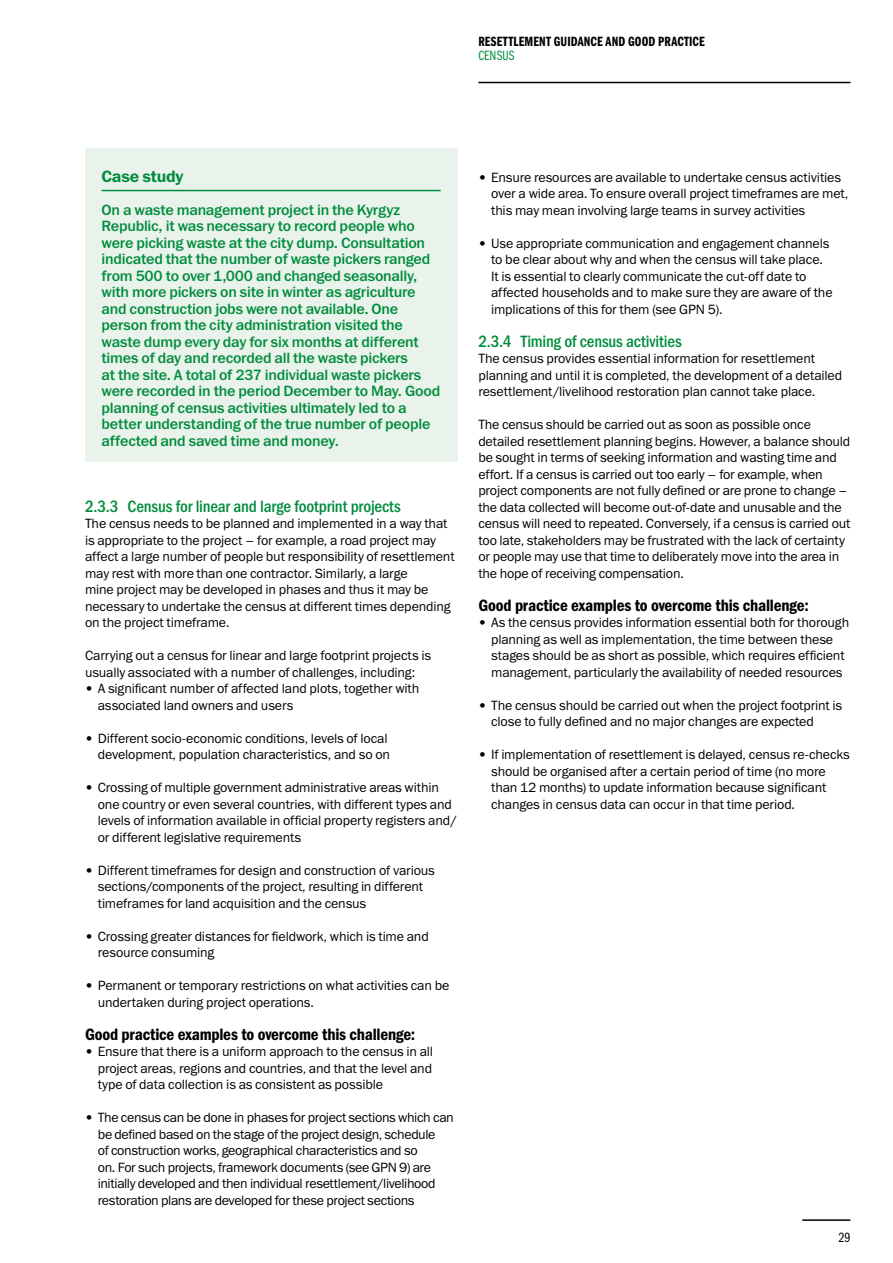
<style>
.page{position:relative;width:893px;height:1263px;background:#fff}
.page>*{position:absolute;margin:0;border:0;box-sizing:border-box;transform-origin:0 0}
.t1{font:16.5px "Franklin Gothic Demi Cond ITC";letter-spacing:-.01em;color:#000}
.t2{font:16.5px "Franklin Gothic Medi Cond ITC";letter-spacing:-.01em;color:#008c3c}
.t3{font:16.5px "Franklin Gothic Demi ITC";letter-spacing:-.015em;color:#008c3c}
.t4{font:15px/16.5px "Franklin Gothic Medium ITC";letter-spacing:-.015em;color:#008c3c}
.t5{font:13.5px/16.5px "Franklin Gothic Book ITC";letter-spacing:-.01em;color:#000}
.t6{font:13.5px "Franklin Gothic Demi Cmp ITC";letter-spacing:.01em;color:#000}
.t7{font:13.5px "Franklin Gothic Book Cmp ITC";letter-spacing:.01em;color:#008c3c}
.t8{font:13.5px "Franklin Gothic Book Cmp ITC";color:#000}
</style>
<div class="page">
<hr style="left:802px;top:1219px;width:48px;height:2px;background:#000">
<hr style="left:478px;top:82px;width:372px;height:1px;background:#000">
<div style="left:85px;top:148px;width:372px;height:314px;background:#eaf3eb"></div>
<hr style="left:102px;top:190px;width:339px;height:1px;background:#008c3c">
<p class="t6" style="left:478px;top:34px;width:228px">RESETTLEMENT GUIDANCE AND GOOD PRACTICE</p>
<p class="t7" style="left:478px;top:48px;width:38px">CENSUS</p>
<p class="t3" style="left:102px;top:166px;width:84px">Case study</p>
<p class="t4" style="left:102px;top:201px;width:340px">On a waste management project in the Kyrgyz Republic, it was necessary to record people who were picking waste at the city dump. Consultation indicated that the number of waste pickers ranged from 500 to over 1,000 and changed seasonally, with more pickers on site in winter as agriculture and construction jobs were not available. One person from the city administration visited the waste dump every day for six months at different times of day and recorded all the waste pickers<br>at the site. A total of 237 individual waste pickers were recorded in the period December to May. Good planning of census activities ultimately led to a better understanding of the true number of people affected and saved time and money.</p>
<p class="t2" style="left:85px;top:496px;width:317px">2.3.3 Census for linear and large footprint projects</p>
<p class="t5" style="left:85px;top:515px;width:371px">The census needs to be planned and implemented in a way that is appropriate to the project – for example, a road project may affect a large number of people but responsibility of resettlement may rest with more than one contractor. Similarly, a large<br>mine project may be developed in phases and thus it may be necessary to undertake the census at different times depending on the project timeframe.</p>
<p class="t5" style="left:85px;top:647px;width:347px">Carrying out a census for linear and large footprint projects is usually associated with a number of challenges, including:</p>
<p class="t5" style="left:98px;top:680px;width:323px;text-indent:-13px">• A significant number of affected land plots, together with associated land owners and users</p>
<p class="t5" style="left:85px;top:729px;width:307px;text-align:right">• Different socio-economic conditions, levels of local development, population characteristics, and so on</p>
<p class="t5" style="left:98px;top:779px;width:360px;text-indent:-13px">• Crossing of multiple government administrative areas within one country or even several countries, with different types and levels of information available in official property registers and/ or different legislative requirements</p>
<p class="t5" style="left:98px;top:861px;width:339px;text-indent:-13px">• Different timeframes for design and construction of various sections/components of the project, resulting in different timeframes for land acquisition and the census</p>
<p class="t5" style="left:98px;top:927px;width:333px;text-indent:-13px">• Crossing greater distances for fieldwork, which is time and resource consuming</p>
<p class="t5" style="left:98px;top:977px;width:353px;text-indent:-13px">• Permanent or temporary restrictions on what activities can be undertaken during project operations.</p>
<p class="t1" style="left:85px;top:1024px;width:332px">Good practice examples to overcome this challenge:</p>
<p class="t5" style="left:98px;top:1043px;width:337px;text-align:justify;text-indent:-13px">• Ensure that there is a uniform approach to the census in all project areas, regions and countries, and that the level and type of data collection is as consistent as possible</p>
<p class="t5" style="left:98px;top:1109px;width:358px;text-indent:-13px">• The census can be done in phases for project sections which can be defined based on the stage of the project design, schedule<br>of construction works, geographical characteristics and so<br>on. For such projects, framework documents (see GPN 9) are initially developed and then individual resettlement/livelihood restoration plans are developed for these project sections</p>
<p class="t5" style="left:491px;top:168px;width:359px;text-indent:-13px">• Ensure resources are available to undertake census activities over a wide area. To ensure overall project timeframes are met, this may mean involving large teams in survey activities</p>
<p class="t5" style="left:491px;top:234px;width:343px;text-indent:-13px">• Use appropriate communication and engagement channels to be clear about why and when the census will take place.<br>It is essential to clearly communicate the cut-off date to affected households and to make sure they are aware of the implications of this for them (see GPN 5).</p>
<p class="t2" style="left:478px;top:331px;width:205px">2.3.4 Timing of census activities</p>
<p class="t5" style="left:478px;top:350px;width:365px">The census provides essential information for resettlement planning and until it is completed, the development of a detailed resettlement/livelihood restoration plan cannot take place.</p>
<p class="t5" style="left:478px;top:416px;width:374px">The census should be carried out as soon as possible once detailed resettlement planning begins. However, a balance should be sought in terms of seeking information and wasting time and effort. If a census is carried out too early – for example, when project components are not fully defined or are prone to change – the data collected will become out-of-date and unusable and the census will need to repeated. Conversely, if a census is carried out too late, stakeholders may be frustrated with the lack of certainty or people may use that time to deliberately move into the area in the hope of receiving compensation.</p>
<p class="t1" style="left:478px;top:595px;width:332px">Good practice examples to overcome this challenge:</p>
<p class="t5" style="left:478px;top:614px;width:372px;text-align:center">• As the census provides information essential both for thorough planning as well as implementation, the time between these stages should be as short as possible, which requires efficient management, particularly the availability of needed resources</p>
<p class="t5" style="left:491px;top:696px;width:353px;text-indent:-13px">• The census should be carried out when the project footprint is close to fully defined and no major changes are expected</p>
<p class="t5" style="left:491px;top:746px;width:360px;text-indent:-13px">• If implementation of resettlement is delayed, census re-checks should be organised after a certain period of time (no more than 12 months) to update information because significant changes in census data can occur in that time period.</p>
<p class="t8" style="left:839px;top:1230px;width:13px">29</p>
</div>
